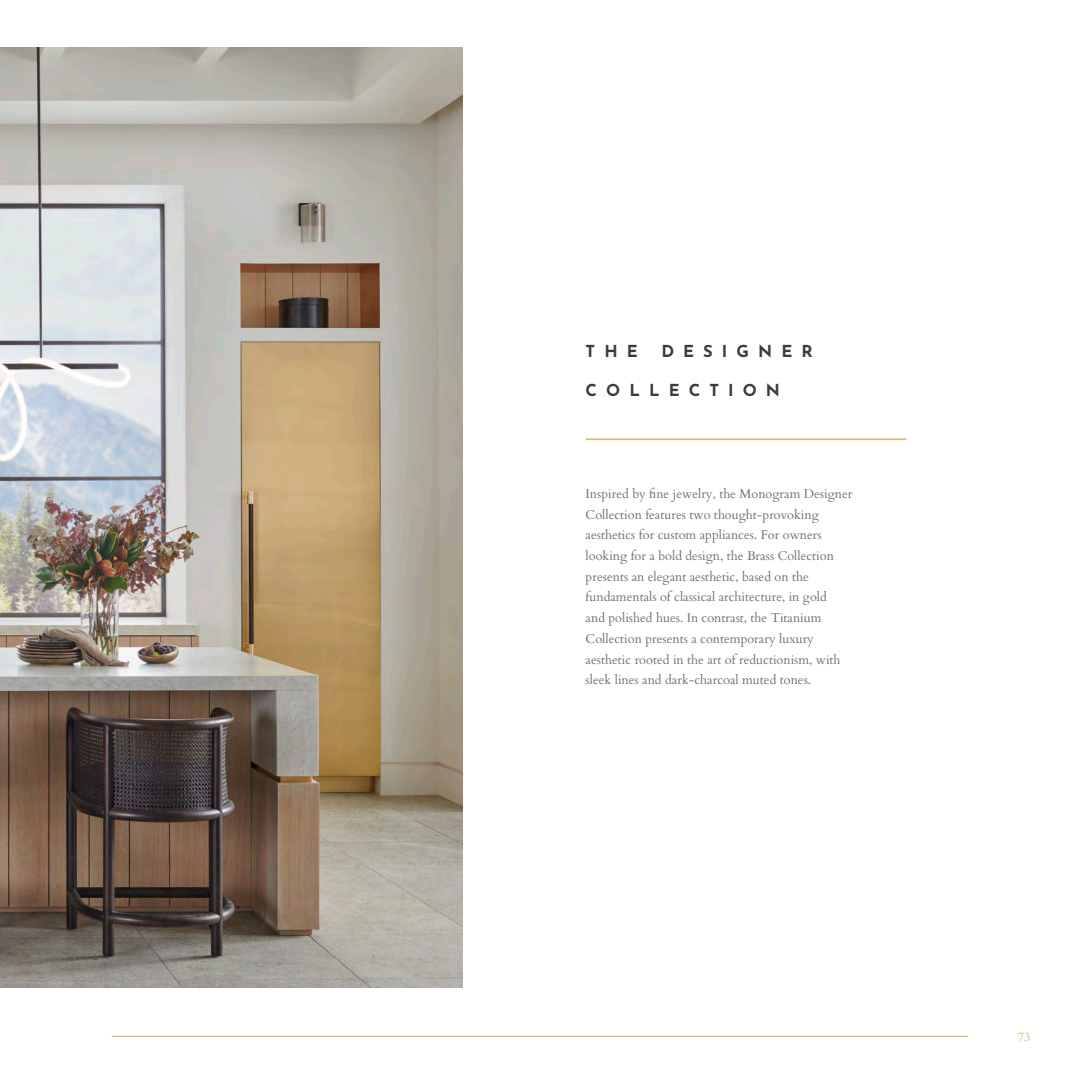
<style>
.page{position:relative;width:1080px;height:1080px;background:#fff}
.page>*{position:absolute;margin:0;border:0;box-sizing:border-box;transform-origin:0 0}
.Heading_1{font:700 16.5px "Josefin Sans";letter-spacing:.55em;color:#393c3f}
.t1{font:12.75px/20.8px "Cardo";color:#697379}
.t2{font:12.5px "Cardo";color:#dcbd81}
</style>
<div class="page">
<hr style="left:112px;top:1036px;width:856px;height:1px;background:#dcbd81">
<img style="left:0;top:48px;width:462px;height:940px">
<hr style="left:586px;top:438px;width:321px;height:2px;background:#dcbd81">
<p class="Heading_1" style="left:586px;top:337px;width:54px">THE</p>
<p class="Heading_1" style="left:661px;top:337px;width:153px">DESIGNER</p>
<p class="Heading_1" style="left:586px;top:375px;width:196px">COLLECTION</p>
<p class="t1" style="left:586px;top:483px;width:268px">Inspired by fine jewelry, the Monogram Designer Collection features two thought-provoking aesthetics for custom appliances. For owners looking for a bold design, the Brass Collection presents an elegant aesthetic, based on the fundamentals of classical architecture, in gold<br>and polished hues. In contrast, the Titanium Collection presents a contemporary luxury aesthetic rooted in the art of reductionism, with sleek lines and dark-charcoal muted tones.</p>
<p class="t2" style="left:1018px;top:1027px;width:14px">73</p>
</div>
